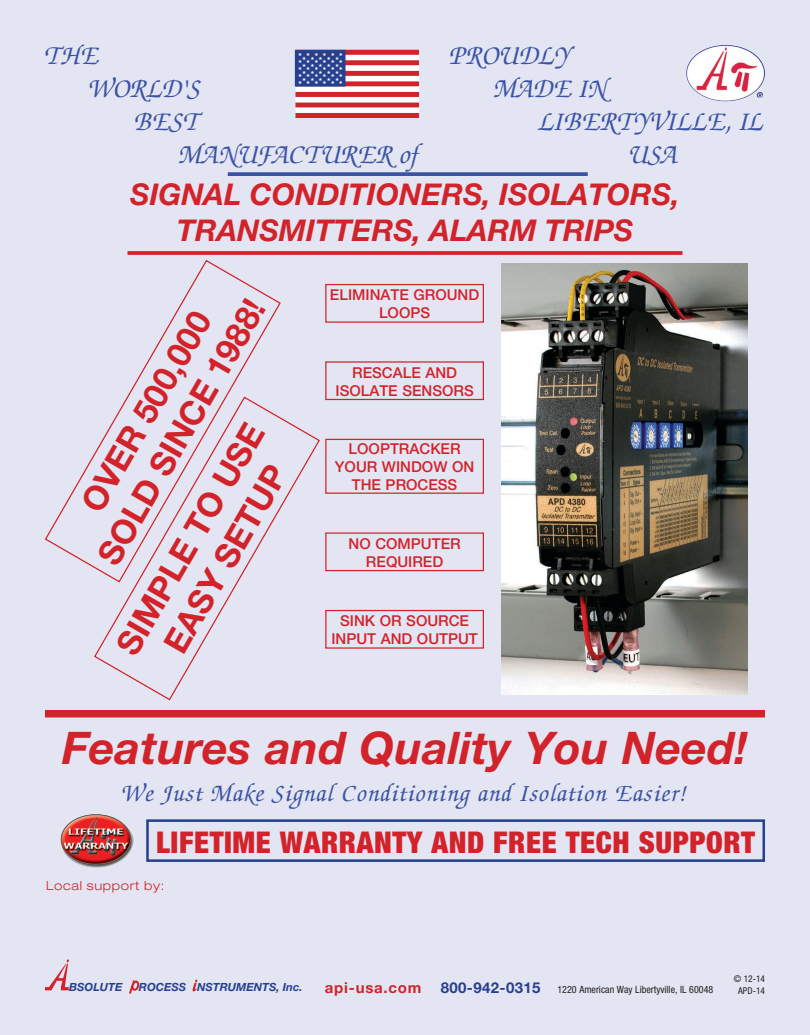
<style>
.page{position:relative;width:810px;height:1035px;background:#e4e5f3}
.page>*{position:absolute;margin:0;border:0;box-sizing:border-box;transform-origin:0 0}
.t1{font:italic 700 45px "Helvetica Neue";color:#d2232a}
.t2{font:700 33.75px/40.5px "Helvetica Neue";color:#d2232a;text-align:center}
.t3{font:italic 700 30px/36px "Helvetica Neue";color:#d2232a;text-align:center}
.t4{font:900 condensed 30px "Helvetica Neue";letter-spacing:.02em;color:#d2232a}
.t5{font:italic 27.5px "Zapf Chancery";color:#3a53a4}
.t6{font:italic 25px "Zapf Chancery";letter-spacing:.05em;color:#3a53a4}
.t7{font:500 15px/18px "Helvetica Neue";color:#d2232a;text-align:center}
.t8{font:700 15px "Helvetica Neue";letter-spacing:.05em;color:#d2232a}
.t9{font:300 expanded 12.5px "Helvetica Neue";letter-spacing:.05em;color:#d2232a}
.t10{font:italic 700 11.25px "Helvetica Neue";color:#25408f}
.t11{font:condensed 10px "Helvetica Neue";color:#231f20}
.t12{font:condensed 9.38px/11.2px "Helvetica Neue";color:#231f20;text-align:center}
.t13{font:5px "Zapf Dingbats";color:#fff}
.s1{font-weight:700;font-stretch:normal;font-size:15px;color:#25408f}
</style>
<div class="page">
<div style="left:45px;top:710px;width:720px;height:8px;background:#d2232a"></div>
<img style="left:502px;top:264px;width:246px;height:430px">
<img style="left:61px;top:814px;width:35px;height:20px">
<svg style="left:129px;top:980px;width:10px;height:14px"></svg>
<svg style="left:193px;top:980px;width:4px;height:12px"></svg>
<svg style="left:45px;top:959px;width:24px;height:31px"></svg>
<img style="left:686px;top:45px;width:39px;height:33px">
<div style="left:295px;top:113px;width:124px;height:5px;background:#d2232a"></div>
<div style="left:295px;top:102px;width:124px;height:5px;background:#d2232a"></div>
<div style="left:295px;top:92px;width:124px;height:5px;background:#d2232a"></div>
<div style="left:295px;top:81px;width:124px;height:5px;background:#d2232a"></div>
<div style="left:295px;top:71px;width:124px;height:5px;background:#d2232a"></div>
<div style="left:295px;top:60px;width:124px;height:5px;background:#d2232a"></div>
<div style="left:295px;top:108px;width:124px;height:5px;background:#fff"></div>
<div style="left:295px;top:97px;width:124px;height:5px;background:#fff"></div>
<div style="left:295px;top:87px;width:124px;height:5px;background:#fff"></div>
<div style="left:295px;top:76px;width:124px;height:5px;background:#fff"></div>
<div style="left:295px;top:50px;width:124px;height:5px;background:#d2232a"></div>
<div style="left:295px;top:66px;width:124px;height:5px;background:#fff"></div>
<div style="left:295px;top:55px;width:124px;height:5px;background:#fff"></div>
<div style="left:295px;top:50px;width:50px;height:36px;background:#25408f"></div>
<div style="left:295px;top:50px;width:51px;height:37px;border:1px solid #25408f"></div>
<svg style="left:44px;top:260px;width:237px;height:307px"></svg>
<div style="left:325px;top:361px;width:159px;height:39px;border:1px solid #d2232a"></div>
<div style="left:325px;top:284px;width:159px;height:39px;border:1px solid #d2232a"></div>
<div style="left:325px;top:610px;width:159px;height:39px;border:1px solid #d2232a"></div>
<div style="left:325px;top:439px;width:159px;height:55px;border:1px solid #d2232a"></div>
<div style="left:325px;top:532px;width:159px;height:39px;border:1px solid #d2232a"></div>
<svg style="left:93px;top:396px;width:227px;height:305px"></svg>
<hr style="left:128px;top:251px;width:554px;height:4px;background:#d32e36">
<svg style="left:228px;top:172px;width:360px;height:4px"></svg>
<div style="left:146px;top:819px;width:619px;height:43px;border:2px solid #25408f"></div>
<h3 class="t5" style="left:45px;top:41px;width:56px">THE</h3>
<h3 class="t5" style="left:450px;top:41px;width:124px">PROUDLY</h3>
<h3 class="t5" style="left:90px;top:74px;width:113px">WORLD'S</h3>
<h3 class="t5" style="left:495px;top:74px;width:115px">MADE IN</h3>
<h3 class="t5" style="left:135px;top:107px;width:67px">BEST</h3>
<h3 class="t5" style="left:540px;top:107px;width:226px">LIBERTYVILLE, IL</h3>
<h3 class="t5" style="left:180px;top:140px;width:241px">MANUFACTURER of</h3>
<h3 class="t5" style="left:630px;top:140px;width:50px">USA</h3>
<h3 class="t3" style="left:130px;top:176px;width:551px">SIGNAL CONDITIONERS, ISOLATORS,<br>TRANSMITTERS, ALARM TRIPS</h3>
<p class="t13" style="left:298px;top:52px;width:46px">★★★★★★</p>
<p class="t13" style="left:302px;top:56px;width:39px">★★★★★</p>
<p class="t13" style="left:298px;top:59px;width:46px">★★★★★★</p>
<p class="t13" style="left:302px;top:63px;width:39px">★★★★★</p>
<p class="t13" style="left:298px;top:66px;width:46px">★★★★★★</p>
<p class="t13" style="left:302px;top:70px;width:39px">★★★★★</p>
<p class="t13" style="left:298px;top:73px;width:46px">★★★★★★</p>
<p class="t13" style="left:302px;top:76px;width:39px">★★★★★</p>
<p class="t13" style="left:298px;top:80px;width:46px">★★★★★★</p>
<h2 class="t2" style="left:53px;top:531px;width:302px;rotate:-60deg">OVER 500,000<br>SOLD SINCE 1988!</h2>
<h2 class="t2" style="left:107px;top:642px;width:263px;rotate:-60deg">SIMPLE TO USE<br>EASY SETUP</h2>
<p class="t7" style="left:330px;top:286px;width:151px">ELIMINATE GROUND<br>LOOPS</p>
<p class="t7" style="left:336px;top:363px;width:140px">RESCALE AND<br>ISOLATE SENSORS</p>
<p class="t7" style="left:335px;top:440px;width:141px">LOOPTRACKER<br>YOUR WINDOW ON<br>THE PROCESS</p>
<p class="t7" style="left:349px;top:534px;width:114px">NO COMPUTER<br>REQUIRED</p>
<p class="t7" style="left:331px;top:612px;width:148px">SINK OR SOURCE<br>INPUT AND OUTPUT</p>
<h1 class="t1" style="left:62px;top:720px;width:687px">Features and Quality You Need!</h1>
<h3 class="t6" style="left:123px;top:780px;width:566px">We Just Make Signal Conditioning and Isolation Easier!</h3>
<h3 class="t4" style="left:156px;top:824px;width:600px">LIFETIME WARRANTY AND FREE TECH SUPPORT</h3>
<p class="t9" style="left:46px;top:878px;width:119px">Local support by:</p>
<p class="t10" style="left:69px;top:980px;width:55px">BSOLUTE</p>
<p class="t10" style="left:139px;top:980px;width:165px">ROCESS NSTRUMENTS, Inc.</p>
<p class="t8" style="left:325px;top:978px;width:98px">api-usa.com</p>
<p class="t11" style="left:441px;top:984px;width:274px"><span class="s1">800-942-0315</span> 1220 American Way Libertyville, IL 60048</p>
<p class="t12" style="left:734px;top:973px;width:33px">© 12-14<br>APD-14</p>
</div>
